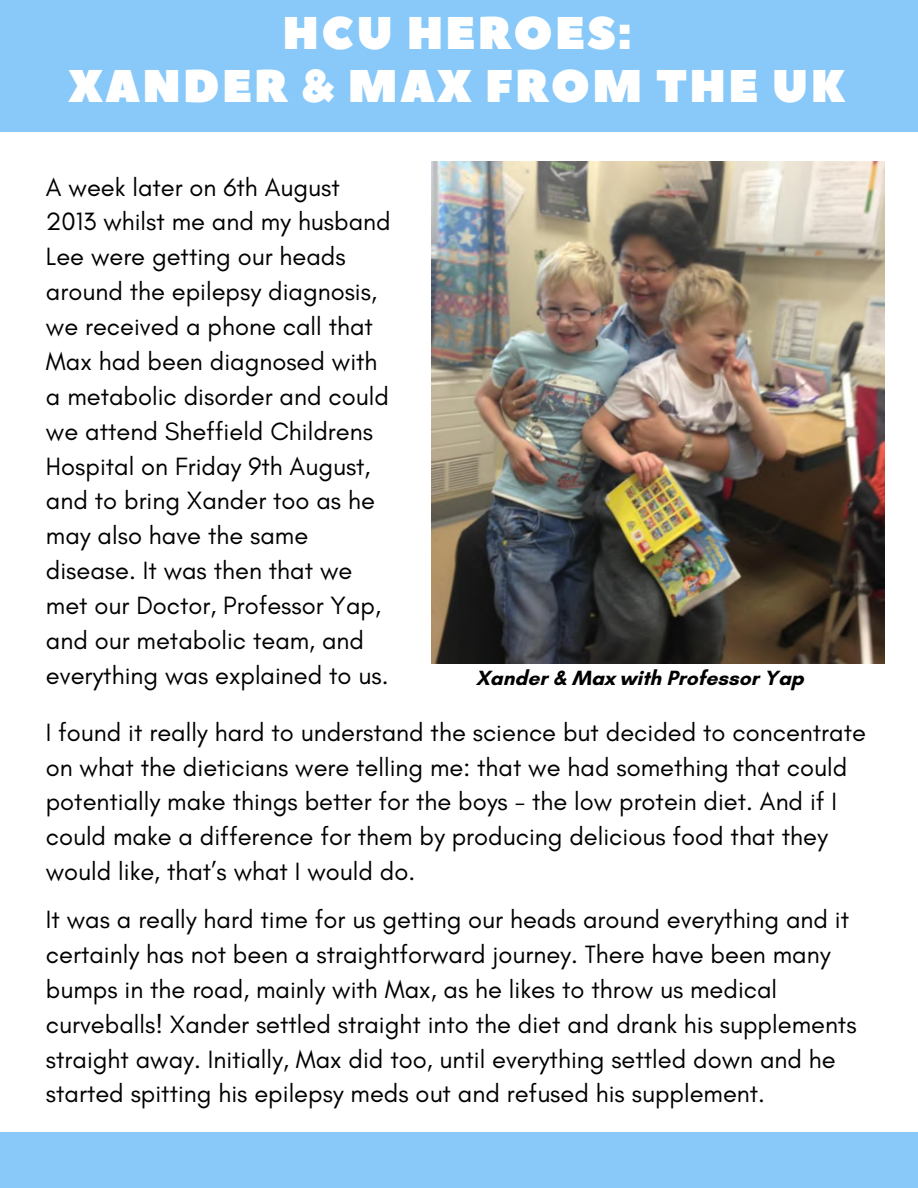
<style>
.page{position:relative;width:918px;height:1188px;background:#fff}
.page>*{position:absolute;margin:0;border:0;box-sizing:border-box;transform-origin:0 0}
.t1{font:45.75px/52.5px "Peace Sans";letter-spacing:.05em;color:#fff;text-align:center}
.t2{font:25.5px/34.8px "Glacial Indifference";color:#000}
.t3{font:700 21px "Glacial Indifference";color:#000}
</style>
<div class="page">
<div style="left:0;top:0;width:918px;height:132px;background:#88c9f9"></div>
<div style="left:0;top:1132px;width:918px;height:56px;background:#88c9f9"></div>
<img style="left:431px;top:161px;width:454px;height:502px">
<h1 class="t1" style="left:69px;top:8px;width:778px">HCU HEROES:<br>XANDER &amp; MAX FROM THE UK</h1>
<p class="t2" style="left:46px;top:169px;width:346px">A week later on 6th August<br>2013 whilst me and my husband<br>Lee were getting our heads around the epilepsy diagnosis, we received a phone call that<br>Max had been diagnosed with a metabolic disorder and could we attend Sheffield Childrens<br>Hospital on Friday 9th August, and to bring Xander too as he may also have the same disease. It was then that we met our Doctor, Professor Yap, and our metabolic team, and everything was explained to us.</p>
<p class="t2" style="left:46px;top:714px;width:822px">I found it really hard to understand the science but decided to concentrate on what the dieticians were telling me: that we had something that could potentially make things better for the boys - the low protein diet. And if I could make a difference for them by producing delicious food that they would like, that’s what I would do.</p>
<p class="t2" style="left:46px;top:902px;width:812px">It was a really hard time for us getting our heads around everything and it certainly has not been a straightforward journey. There have been many bumps in the road, mainly with Max, as he likes to throw us medical curveballs! Xander settled straight into the diet and drank his supplements straight away. Initially, Max did too, until everything settled down and he started spitting his epilepsy meds out and refused his supplement.</p>
<p class="t3" style="left:476px;top:665px;width:329px">Xander &amp; Max with Professor Yap</p>
</div>
